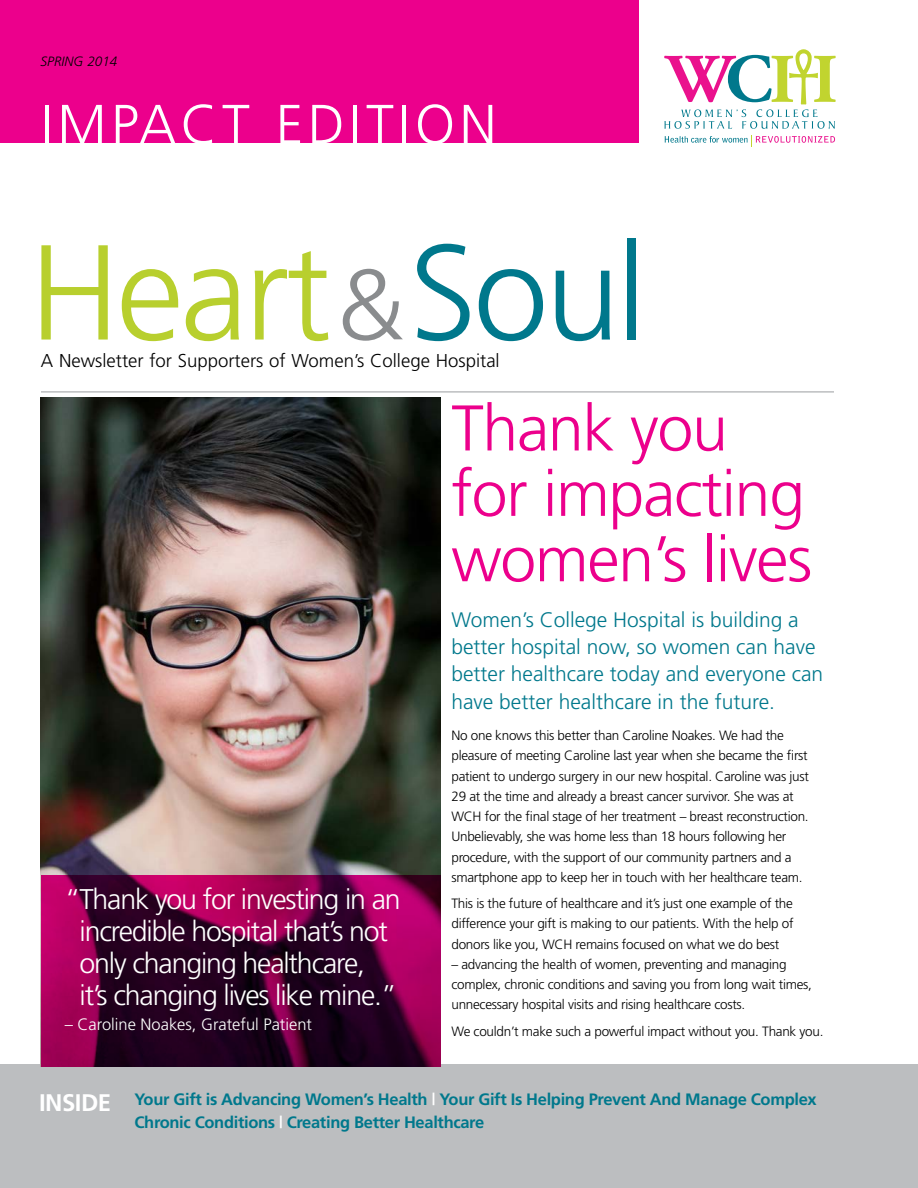
<style>
.page{position:relative;width:918px;height:1188px;background:#fff}
.page>*{position:absolute;margin:0;border:0;box-sizing:border-box;transform-origin:0 0}
.t1{font:300 135px "Frutiger";letter-spacing:-.025em;color:#b8cf2e}
.t2{font:300 64.5px/65.4px "Frutiger";letter-spacing:-.02em;color:#ec008c}
.t3{font:300 55.5px "Frutiger";letter-spacing:.08em;color:#fff}
.t4{font:300 28.5px/31.8px "Frutiger";letter-spacing:-.04em;color:#fff}
.t5{font:700 24px "Frutiger";letter-spacing:-.02em;color:#fff}
.t6{font:300 21px/27.3px "Frutiger";color:#00788c}
.t7{font:300 18.6px "Frutiger";color:#000}
.t8{font:700 16.5px/22.8px "Frutiger";letter-spacing:-.02em;color:#00788c}
.t9{font:300 16.5px "Frutiger";color:#fff}
.t10{font:300 13.5px/20.2px "Frutiger";letter-spacing:-.02em;color:#000}
.t11{font:italic 300 13.5px "Frutiger";color:#000}
.s1{font-size:99.75px;color:#8a8c8e}
.s2{color:#00788c}
.s3{color:#fff}
</style>
<div class="page">
<div style="left:0;top:0;width:638px;height:142px;background:#ec008c"></div>
<div style="left:0;top:1065px;width:918px;height:123px;background:#bcbec0"></div>
<hr style="left:41px;top:391px;width:793px;height:2px;background:#bcbec0">
<img style="left:41px;top:398px;width:400px;height:477px">
<svg style="left:41px;top:875px;width:400px;height:191px;background:#570036"></svg>
<svg style="left:665px;top:135px;width:170px;height:12px"></svg>
<svg style="left:664px;top:49px;width:172px;height:80px"></svg>
<p class="t11" style="left:40px;top:54px;width:78px">SPRING 2014</p>
<p class="t3" style="left:40px;top:93px;width:458px">IMPACT EDITION</p>
<p class="t1" style="left:30px;top:217px;width:619px">Heart<span class="s1">&amp;</span><span class="s2">Soul</span></p>
<p class="t7" style="left:41px;top:350px;width:460px">A Newsletter for Supporters of Women’s College Hospital</p>
<p class="t2" style="left:451px;top:395px;width:362px">Thank you for impacting women’s lives</p>
<p class="t4" style="left:80px;top:883px;width:323px;text-indent:-15px">“Thank you for investing in an incredible hospital that’s not only changing healthcare,<br>it’s changing lives like mine.”</p>
<p class="t9" style="left:65px;top:1015px;width:249px">– Caroline Noakes, Grateful Patient</p>
<p class="t6" style="left:451px;top:606px;width:373px">Women’s College Hospital is building a better hospital now, so women can have better healthcare today and everyone can have better healthcare in the future.</p>
<p class="t10" style="left:451px;top:725px;width:359px">No one knows this better than Caroline Noakes. We had the pleasure of meeting Caroline last year when she became the first patient to undergo surgery in our new hospital. Caroline was just 29 at the time and already a breast cancer survivor. She was at WCH for the final stage of her treatment – breast reconstruction.<br>Unbelievably, she was home less than 18 hours following her procedure, with the support of our community partners and a smartphone app to keep her in touch with her healthcare team.</p>
<p class="t10" style="left:451px;top:893px;width:344px;text-align:justify">This is the future of healthcare and it’s just one example of the difference your gift is making to our patients. With the help of donors like you, WCH remains focused on what we do best</p>
<p class="t10" style="left:451px;top:954px;width:362px">– advancing the health of women, preventing and managing complex, chronic conditions and saving you from long wait times, unnecessary hospital visits and rising healthcare costs.</p>
<p class="t10" style="left:451px;top:1021px;width:374px">We couldn’t make such a powerful impact without you. Thank you.</p>
<p class="t5" style="left:39px;top:1088px;width:74px">INSIDE</p>
<p class="t8" style="left:135px;top:1088px;width:684px">Your Gift is Advancing Women’s Health <span class="s3">|</span> Your Gift Is Helping Prevent And Manage Complex<br>Chronic Conditions <span class="s3">|</span> Creating Better Healthcare</p>
</div>
